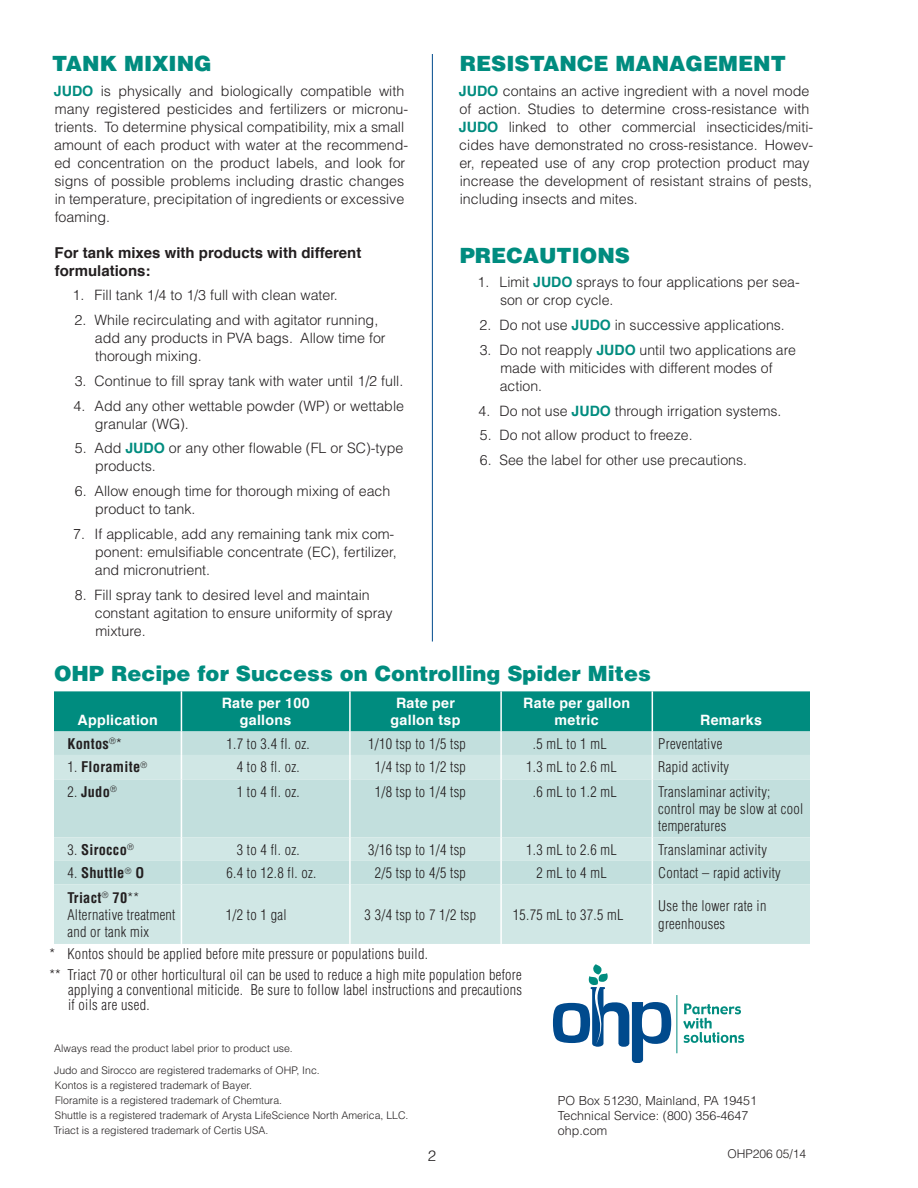
<style>
.page{position:relative;width:918px;height:1188px;background:#fff}
.page>*{position:absolute;margin:0;border:0;box-sizing:border-box;transform-origin:0 0}
.t1{font:900 21px "Helvetica";color:#008c7f}
.t2{font:700 15px/18px "Helvetica";color:#231f20}
.t3{font:300 15px "Helvetica";color:#231f20}
.t4{font:300 condensed 14.4px/17.2px "Helvetica";letter-spacing:.02em;color:#231f20}
.t5{font:700 condensed 14.4px "Helvetica";letter-spacing:.02em;color:#231f20}
.t6{font:300 14.25px/18px "Helvetica";color:#231f20}
.t7{font:700 14.25px/17.1px "Helvetica";letter-spacing:.02em;color:#fff;text-align:center}
.t8{font:300 12.45px "Helvetica";color:#231f20}
.t9{font:300 12px "Helvetica";color:#231f20}
.t10{font:300 10.5px/15px "Helvetica";color:#231f20}
.s1{font-weight:700;color:#008c7f}
.s2{font-weight:300}
</style>
<div class="page">
<hr style="left:432px;top:54px;width:1px;height:588px;background:#004a8d">
<svg style="left:683px;top:1004px;width:61px;height:39px"></svg>
<hr style="left:677px;top:995px;width:1px;height:58px;background:#008c7f">
<svg style="left:553px;top:964px;width:118px;height:99px"></svg>
<svg style="left:54px;top:779px;width:756px;height:165px;background:#c9e3e1"></svg>
<svg style="left:54px;top:691px;width:756px;height:88px;background:#6fbcb5"></svg>
<hr style="left:181px;top:779px;width:1px;height:58px;background:#fff">
<hr style="left:349px;top:779px;width:2px;height:58px;background:#fff">
<hr style="left:500px;top:779px;width:2px;height:58px;background:#fff">
<hr style="left:652px;top:779px;width:1px;height:58px;background:#fff">
<hr style="left:349px;top:837px;width:2px;height:24px;background:#fff">
<hr style="left:500px;top:837px;width:2px;height:24px;background:#fff">
<svg style="left:181px;top:837px;width:1px;height:47px"></svg>
<hr style="left:349px;top:861px;width:2px;height:23px;background:#fff">
<hr style="left:500px;top:861px;width:2px;height:23px;background:#fff">
<svg style="left:652px;top:837px;width:1px;height:47px"></svg>
<hr style="left:181px;top:884px;width:1px;height:60px;background:#fff">
<hr style="left:349px;top:884px;width:2px;height:60px;background:#fff">
<hr style="left:500px;top:884px;width:2px;height:60px;background:#fff">
<hr style="left:652px;top:884px;width:1px;height:60px;background:#fff">
<p class="t1" style="left:52px;top:50px;width:161px">TANK MIXING</p>
<p class="t6" style="left:54px;top:81px;width:356px"><span class="s1">JUDO</span> is physically and biologically compatible with many registered pesticides and fertilizers or micronu&shy;trients. To determine physical compatibility, mix a small amount of each product with water at the recommend&shy;ed concentration on the product labels, and look for signs of possible problems including drastic changes in temperature, precipitation of ingredients or excessive foaming.</p>
<p class="t2" style="left:55px;top:243px;width:308px">For tank mixes with products with different formulations:</p>
<p class="t6" style="left:73px;top:286px;width:267px">1. Fill tank 1/4 to 1/3 full with clean water.</p>
<p class="t6" style="left:95px;top:311px;width:292px;text-indent:-20px">2. While recirculating and with agitator running, add any products in PVA bags. Allow time for thorough mixing.</p>
<p class="t6" style="left:75px;top:372px;width:330px">3. Continue to fill spray tank with water until 1/2 full.</p>
<p class="t6" style="left:95px;top:396px;width:311px;text-indent:-21px">4. Add any other wettable powder (WP) or wettable granular (WG).</p>
<p class="t6" style="left:95px;top:439px;width:310px;text-indent:-20px">5. Add <span class="s1">JUDO</span> or any other flowable (FL or SC)-type products.</p>
<p class="t6" style="left:95px;top:482px;width:297px;text-indent:-20px">6. Allow enough time for thorough mixing of each product to tank.</p>
<p class="t6" style="left:95px;top:525px;width:303px;text-indent:-22px">7. If applicable, add any remaining tank mix com&shy;ponent: emulsifiable concentrate (EC), fertilizer, and micronutrient.</p>
<p class="t6" style="left:95px;top:585px;width:299px;text-indent:-20px">8. Fill spray tank to desired level and maintain constant agitation to ensure uniformity of spray mixture.</p>
<p class="t1" style="left:460px;top:50px;width:328px">RESISTANCE MANAGEMENT</p>
<p class="t6" style="left:459px;top:81px;width:356px"><span class="s1">JUDO</span> contains an active ingredient with a novel mode of action. Studies to determine cross-resistance with <span class="s1">JUDO</span> linked to other commercial insecticides/miti&shy;cides have demonstrated no cross-resistance. Howev&shy;er, repeated use of any crop protection product may increase the development of resistant strains of pests, including insects and mites.</p>
<p class="t1" style="left:460px;top:241px;width:172px">PRECAUTIONS</p>
<p class="t6" style="left:500px;top:273px;width:301px;text-indent:-22px">1. Limit <span class="s1">JUDO</span> sprays to four applications per sea&shy;son or crop cycle.</p>
<p class="t6" style="left:480px;top:316px;width:307px">2. Do not use <span class="s1">JUDO</span> in successive applications.</p>
<p class="t6" style="left:500px;top:341px;width:298px;text-indent:-20px">3. Do not reapply <span class="s1">JUDO</span> until two applications are made with miticides with different modes of action.</p>
<p class="t6" style="left:479px;top:401px;width:304px">4. Do not use <span class="s1">JUDO</span> through irrigation systems.</p>
<p class="t6" style="left:480px;top:426px;width:214px">5. Do not allow product to freeze.</p>
<p class="t6" style="left:480px;top:451px;width:269px">6. See the label for other use precautions.</p>
<p class="t1" style="left:54px;top:660px;width:598px">OHP Recipe for Success on Controlling Spider Mites</p>
<p class="t7" style="left:78px;top:712px;width:82px">Application</p>
<p class="t7" style="left:222px;top:694px;width:89px">Rate per 100 gallons</p>
<p class="t7" style="left:391px;top:694px;width:71px">Rate per gallon tsp</p>
<p class="t7" style="left:523px;top:694px;width:108px">Rate per gallon metric</p>
<p class="t7" style="left:700px;top:712px;width:63px">Remarks</p>
<p class="t5" style="left:68px;top:735px;width:56px">Kontos<sup>®</sup><span class="s2">*</span></p>
<p class="t4" style="left:227px;top:735px;width:85px">1.7 to 3.4 fl. oz.</p>
<p class="t4" style="left:368px;top:735px;width:99px">1/10 tsp to 1/5 tsp</p>
<p class="t4" style="left:533px;top:735px;width:75px">.5 mL to 1 mL</p>
<p class="t4" style="left:658px;top:735px;width:65px">Preventative</p>
<p class="t5" style="left:68px;top:758px;width:81px"><span class="s2">1.</span> Floramite<sup>®</sup></p>
<p class="t4" style="left:237px;top:758px;width:64px">4 to 8 fl. oz.</p>
<p class="t4" style="left:375px;top:758px;width:93px">1/4 tsp to 1/2 tsp</p>
<p class="t4" style="left:526px;top:758px;width:92px">1.3 mL to 2.6 mL</p>
<p class="t4" style="left:658px;top:758px;width:72px">Rapid activity</p>
<p class="t5" style="left:68px;top:783px;width:51px"><span class="s2">2.</span> Judo<sup>®</sup></p>
<p class="t4" style="left:237px;top:783px;width:64px">1 to 4 fl. oz.</p>
<p class="t4" style="left:375px;top:783px;width:93px">1/8 tsp to 1/4 tsp</p>
<p class="t4" style="left:533px;top:783px;width:85px">.6 mL to 1.2 mL</p>
<p class="t4" style="left:658px;top:783px;width:147px">Translaminar activity; control may be slow at cool temperatures</p>
<p class="t5" style="left:68px;top:841px;width:68px"><span class="s2">3.</span> Sirocco<sup>®</sup></p>
<p class="t4" style="left:237px;top:841px;width:64px">3 to 4 fl. oz.</p>
<p class="t4" style="left:368px;top:841px;width:99px">3/16 tsp to 1/4 tsp</p>
<p class="t4" style="left:526px;top:841px;width:92px">1.3 mL to 2.6 mL</p>
<p class="t4" style="left:658px;top:841px;width:110px">Translaminar activity</p>
<p class="t5" style="left:68px;top:864px;width:78px"><span class="s2">4.</span> Shuttle<sup>®</sup> O</p>
<p class="t4" style="left:227px;top:864px;width:91px">6.4 to 12.8 fl. oz.</p>
<p class="t4" style="left:375px;top:864px;width:93px">2/5 tsp to 4/5 tsp</p>
<p class="t4" style="left:536px;top:864px;width:72px">2 mL to 4 mL</p>
<p class="t4" style="left:658px;top:864px;width:124px">Contact – rapid activity</p>
<p class="t5" style="left:68px;top:888px;width:73px">Triact<sup>®</sup> 70<span class="s2">**</span></p>
<p class="t4" style="left:68px;top:906px;width:109px">Alternative treatment and or tank mix</p>
<p class="t4" style="left:226px;top:906px;width:62px">1/2 to 1 gal</p>
<p class="t4" style="left:365px;top:906px;width:113px">3 3/4 tsp to 7 1/2 tsp</p>
<p class="t4" style="left:513px;top:906px;width:112px">15.75 mL to 37.5 mL</p>
<p class="t4" style="left:658px;top:897px;width:110px">Use the lower rate in greenhouses</p>
<p class="t4" style="left:49px;top:945px;width:380px">* Kontos should be applied before mite pressure or populations build.</p>
<p class="t4" style="left:68px;top:967px;width:455px;line-height:15px;text-align:justify;text-indent:-19px">** Triact 70 or other horticultural oil can be used to reduce a high mite population before applying a conventional miticide. Be sure to follow label instructions and precautions if oils are used.</p>
<p class="t10" style="left:54px;top:1041px;width:240px">Always read the product label prior to product use.</p>
<p class="t10" style="left:54px;top:1063px;width:356px">Judo and Sirocco are registered trademarks of OHP, Inc.<br>Kontos is a registered trademark of Bayer.<br>Floramite is a registered trademark of Chemtura.<br>Shuttle is a registered trademark of Arysta LifeScience North America, LLC.<br>Triact is a registered trademark of Certis USA.</p>
<p class="t3" style="left:428px;top:1146px;width:10px">2</p>
<p class="t9" style="left:728px;top:1146px;width:80px">OHP206 05/14</p>
<p class="t8" style="left:558px;top:1093px;width:201px">PO Box 51230, Mainland, PA 19451</p>
<p class="t8" style="left:558px;top:1108px;width:192px">Technical Service: (800) 356-4647</p>
<p class="t8" style="left:558px;top:1123px;width:51px">ohp.com</p>
</div>
